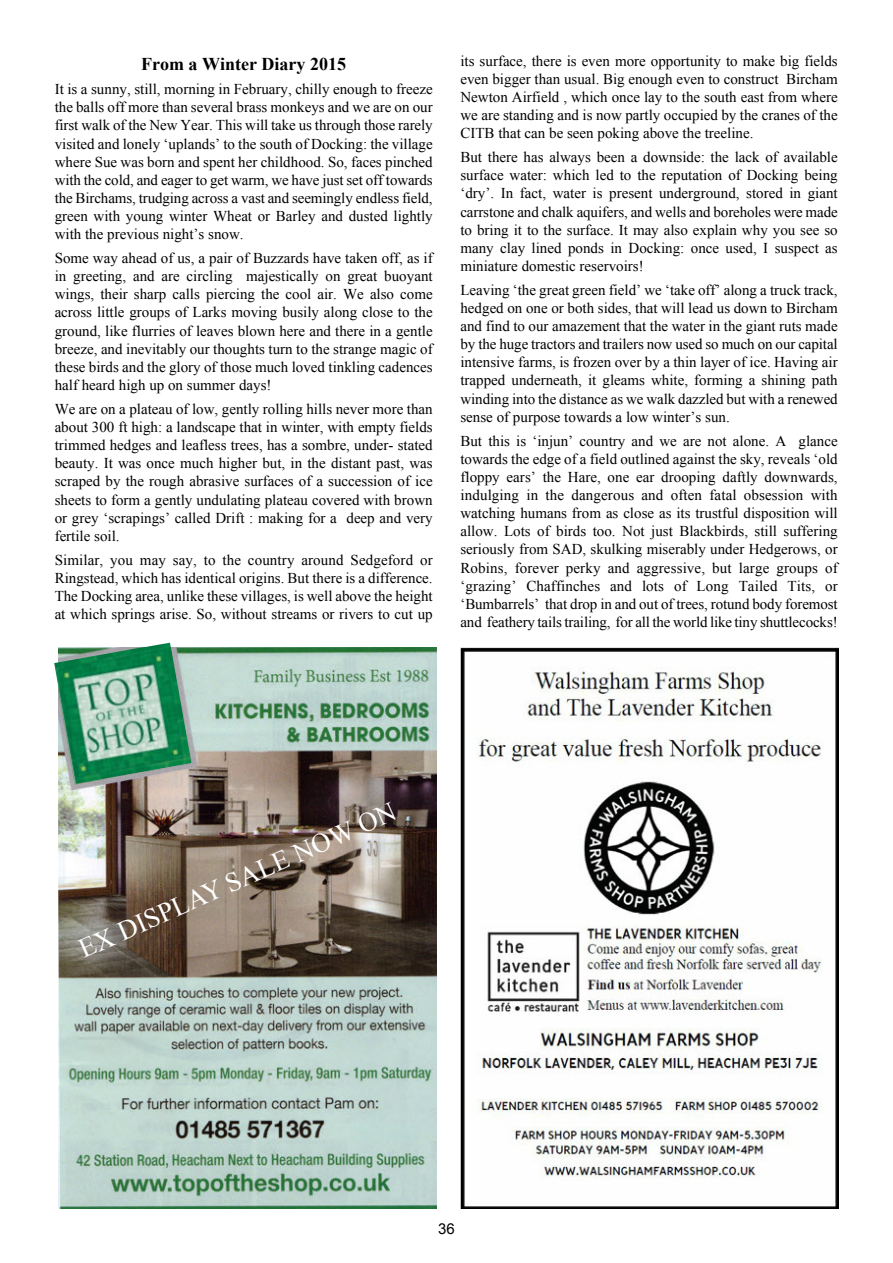
<style>
.page{position:relative;width:893px;height:1263px;background:#fff}
.page>*{position:absolute;margin:0;border:0;box-sizing:border-box;transform-origin:0 0}
.t1{font:27px "Times New Roman";color:#fff}
.t2{font:700 18px "Times New Roman";color:#000}
.t3{font:15px/18.1px "Times New Roman";color:#000;text-align:justify}
.t4{font:15px "Arial";color:#000}
</style>
<div class="page">
<img style="left:58px;top:648px;width:379px;height:561px">
<img style="left:54px;top:643px;width:137px;height:141px">
<img style="left:460px;top:648px;width:378px;height:561px">
<p class="t2" style="left:141px;top:58px;width:207px">From a Winter Diary 2015</p>
<p class="t3" style="left:55px;top:82px;width:380px">It is a sunny, still, morning in February, chilly enough to freeze the balls off more than several brass monkeys and we are on our first walk of the New Year. This will take us through those rarely visited and lonely ‘uplands’ to the south of Docking: the village where Sue was born and spent her childhood. So, faces pinched with the cold, and eager to get warm, we have just set off towards the Birchams, trudging across a vast and seemingly endless field, green with young winter Wheat or Barley and dusted lightly with the previous night’s snow.</p>
<p class="t3" style="left:55px;top:250px;width:380px">Some way ahead of us, a pair of Buzzards have taken off, as if in greeting, and are circling majestically on great buoyant wings, their sharp calls piercing the cool air. We also come across little groups of Larks moving busily along close to the ground, like flurries of leaves blown here and there in a gentle breeze, and inevitably our thoughts turn to the strange magic of these birds and the glory of those much loved tinkling cadences half heard high up on summer days!</p>
<p class="t3" style="left:55px;top:401px;width:380px">We are on a plateau of low, gently rolling hills never more than about 300 ft high: a landscape that in winter, with empty fields trimmed hedges and leafless trees, has a sombre, under- stated beauty. It was once much higher but, in the distant past, was scraped by the rough abrasive surfaces of a succession of ice sheets to form a gently undulating plateau covered with brown or grey ‘scrapings’ called Drift : making for a deep and very fertile soil.</p>
<p class="t3" style="left:55px;top:552px;width:380px">Similar, you may say, to the country around Sedgeford or Ringstead, which has identical origins. But there is a difference.<br>The Docking area, unlike these villages, is well above the height at which springs arise. So, without streams or rivers to cut up</p>
<p class="t3" style="left:460px;top:53px;width:379px">its surface, there is even more opportunity to make big fields even bigger than usual. Big enough even to construct Bircham Newton Airfield , which once lay to the south east from where we are standing and is now partly occupied by the cranes of the CITB that can be seen poking above the treeline.</p>
<p class="t3" style="left:460px;top:150px;width:379px">But there has always been a downside: the lack of available surface water: which led to the reputation of Docking being ‘dry’. In fact, water is present underground, stored in giant carrstone and chalk aquifers, and wells and boreholes were made to bring it to the surface. It may also explain why you see so many clay lined ponds in Docking: once used, I suspect as miniature domestic reservoirs!</p>
<p class="t3" style="left:460px;top:282px;width:379px">Leaving ‘the great green field’ we ‘take off’ along a truck track, hedged on one or both sides, that will lead us down to Bircham and find to our amazement that the water in the giant ruts made by the huge tractors and trailers now used so much on our capital intensive farms, is frozen over by a thin layer of ice. Having air trapped underneath, it gleams white, forming a shining path winding into the distance as we walk dazzled but with a renewed sense of purpose towards a low winter’s sun.</p>
<p class="t3" style="left:460px;top:433px;width:379px">But this is ‘injun’ country and we are not alone. A glance towards the edge of a field outlined against the sky, reveals ‘old floppy ears’ the Hare, one ear drooping daftly downwards, indulging in the dangerous and often fatal obsession with watching humans from as close as its trustful disposition will allow. Lots of birds too. Not just Blackbirds, still suffering seriously from SAD, skulking miserably under Hedgerows, or Robins, forever perky and aggressive, but large groups of ‘grazing’ Chaffinches and lots of Long Tailed Tits, or ‘Bumbarrels’ that drop in and out of trees, rotund body foremost and feathery tails trailing, for all the world like tiny shuttlecocks!</p>
<h1 class="t1" style="left:76px;top:941px;width:346px;rotate:-24deg">EX DISPLAY SALE NOW ON</h1>
<p class="t4" style="left:438px;top:1223px;width:18px">36</p>
</div>
